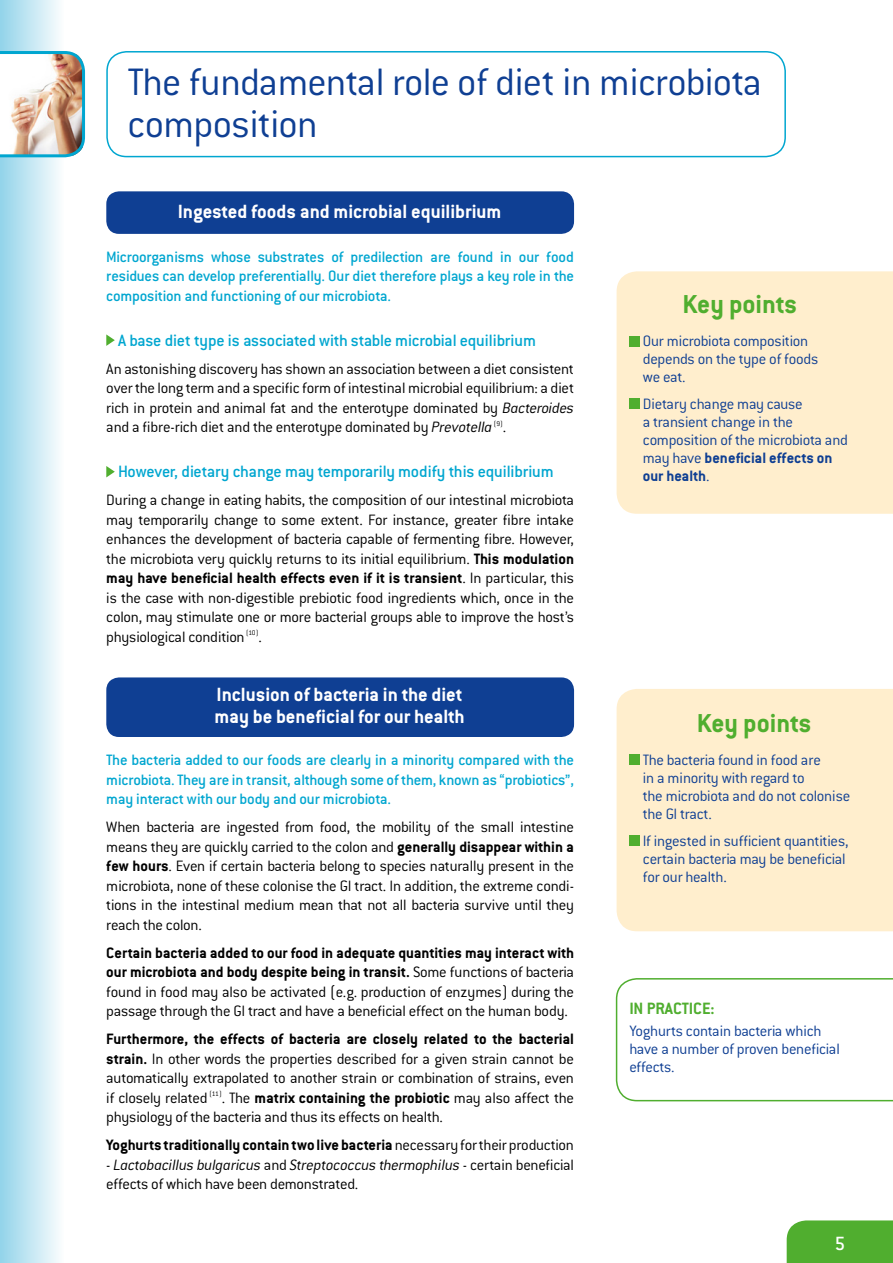
<style>
.page{position:relative;width:893px;height:1263px;background:#fff}
.page>*{position:absolute;margin:0;border:0;box-sizing:border-box;transform-origin:0 0}
.t1{font:300 42px/42px "Conduit ITC";letter-spacing:-.015em;color:#0f3f93}
.t2{font:700 28.5px "Conduit ITC";color:#50ae2f}
.t3{font:700 21px/22.5px "Conduit ITC";color:#fff}
.t4{font:500 21px "Conduit ITC";color:#fff}
.t5{font:500 18px "Conduit ITC";letter-spacing:-.01em;color:#00a6d0}
.t6{font:700 18px "Conduit ITC";color:#50ae2f}
.t7{font:300 16.5px/19.5px "Conduit ITC";letter-spacing:-.015em;color:#000;text-align:justify}
.t8{font:300 16.5px/18px "Conduit ITC";letter-spacing:-.015em;color:#0f3f93}
.t9{font:500 16.5px/19.5px "Conduit ITC";letter-spacing:-.015em;color:#00a6d0;text-align:justify}
.t10{font:700 16.5px "Conduit ITC";color:#000}
.t11{font:300 7.35px "Conduit ITC";color:#000}
.s1{font-style:italic}
.s2{font-weight:700}
.s3{font-weight:300}
</style>
<div class="page">
<div style="left:0;top:0;width:64px;height:1263px;background:linear-gradient(to right,#92d3e9,#fbfdfe)"></div>
<div style="left:787px;top:1220px;width:106px;height:43px;background:#50ae2f"></div>
<img style="left:0;top:50px;width:86px;height:109px">
<div style="left:617px;top:271px;width:276px;height:243px;background:#ffeecd"></div>
<div style="left:617px;top:689px;width:276px;height:242px;background:#ffeecd"></div>
<div style="left:106px;top:51px;width:680px;height:106px;border:2px solid #00a6d0;border-radius:20px"></div>
<svg style="left:615px;top:978px;width:278px;height:124px"></svg>
<div style="left:106px;top:191px;width:468px;height:43px;background:#0f3f93;border-radius:13px"></div>
<svg style="left:106px;top:334px;width:9px;height:12px"></svg>
<svg style="left:106px;top:466px;width:9px;height:11px"></svg>
<div style="left:106px;top:677px;width:468px;height:60px;background:#0f3f93;border-radius:13px"></div>
<div style="left:629px;top:336px;width:11px;height:10px;background:#50ae2f"></div>
<div style="left:629px;top:398px;width:11px;height:11px;background:#50ae2f"></div>
<div style="left:629px;top:755px;width:11px;height:10px;background:#50ae2f"></div>
<div style="left:629px;top:835px;width:11px;height:11px;background:#50ae2f"></div>
<h1 class="t1" style="left:128px;top:61px;width:636px">The fundamental role of diet in microbiota composition</h1>
<p class="t3" style="left:178px;top:199px;width:325px">Ingested foods and microbial equilibrium</p>
<p class="t9" style="left:106px;top:247px;width:469px">Microorganisms whose substrates of predilection are found in our food residues can develop preferentially. Our diet therefore plays a key role in the composition and functioning of our microbiota.</p>
<p class="t5" style="left:118px;top:330px;width:419px">A base diet type is associated with stable microbial equilibrium</p>
<p class="t7" style="left:106px;top:359px;width:469px">An astonishing discovery has shown an association between a diet consistent over the long term and a specific form of intestinal microbial equilibrium: a diet rich in protein and animal fat and the enterotype dominated by <span class="s1">Bacteroides </span>and a fibre-rich diet and the enterotype dominated by <span class="s1">Prevotella</span></p>
<p class="t11" style="left:494px;top:419px;width:11px">(9)</p>
<p class="t7" style="left:503px;top:418px;width:5px">.</p>
<p class="t5" style="left:118px;top:462px;width:437px">However, dietary change may temporarily modify this equilibrium</p>
<p class="t7" style="left:106px;top:491px;width:469px">During a change in eating habits, the composition of our intestinal microbiota may temporarily change to some extent. For instance, greater fibre intake enhances the development of bacteria capable of fermenting fibre. However, the microbiota very quickly returns to its initial equilibrium. <span class="s2">This modulation may have beneficial health effects even if it is transient</span>. In particular, this is the case with non-digestible prebiotic food ingredients which, once in the colon, may stimulate one or more bacterial groups able to improve the host’s physiological condition</p>
<p class="t11" style="left:246px;top:629px;width:14px">(10)</p>
<p class="t7" style="left:258px;top:627px;width:5px">.</p>
<p class="t3" style="left:214px;top:683px;width:252px">Inclusion of bacteria in the diet may be beneficial for our health</p>
<p class="t9" style="left:106px;top:750px;width:469px">The bacteria added to our foods are clearly in a minority compared with the microbiota. They are in transit, although some of them, known as “probiotics”, may interact with our body and our microbiota.</p>
<p class="t7" style="left:106px;top:817px;width:469px">When bacteria are ingested from food, the mobility of the small intestine means they are quickly carried to the colon and <span class="s2">generally disappear within a few hours</span>. Even if certain bacteria belong to species naturally present in the microbiota, none of these colonise the GI tract. In addition, the extreme condi&shy;tions in the intestinal medium mean that not all bacteria survive until they reach the colon.</p>
<p class="t7" style="left:106px;top:943px;width:469px"><span class="s2">Certain bacteria added to our food in adequate quantities may interact with our microbiota and body despite being in transit.</span> Some functions of bacteria found in food may also be activated (e.g. production of enzymes) during the passage through the GI tract and have a beneficial effect on the human body.</p>
<p class="t7" style="left:106px;top:1029px;width:469px"><span class="s2">Furthermore, the effects of bacteria are closely related to the bacterial strain.</span> In other words the properties described for a given strain cannot be automatically extrapolated to another strain or combination of strains, even if closely related</p>
<p class="t11" style="left:209px;top:1090px;width:14px">(11)</p>
<p class="t7" style="left:106px;top:1088px;width:469px;text-indent:115px">. The <span class="s2">matrix containing the probiotic</span> may also affect the physiology of the bacteria and thus its effects on health.</p>
<p class="t10" style="left:106px;top:1135px;width:469px">Yoghurts traditionally contain two live bacteria <span class="s3">necessary for their production</span></p>
<p class="t7" style="left:106px;top:1155px;width:469px">- <span class="s1">Lactobacillus bulgaricus</span> and <span class="s1">Streptococcus thermophilus</span> - certain beneficial effects of which have been demonstrated.</p>
<h2 class="t2" style="left:682px;top:287px;width:116px">Key points</h2>
<p class="t8" style="left:643px;top:332px;width:177px">Our microbiota composition depends on the type of foods we eat.</p>
<p class="t8" style="left:643px;top:395px;width:207px">Dietary change may cause<br>a transient change in the composition of the microbiota and may have <span class="s2">beneficial effects on our health</span>.</p>
<h2 class="t2" style="left:697px;top:706px;width:116px">Key points</h2>
<p class="t8" style="left:643px;top:751px;width:209px">The bacteria found in food are<br>in a minority with regard to<br>the microbiota and do not colonise the GI tract.</p>
<p class="t8" style="left:643px;top:832px;width:207px">If ingested in sufficient quantities, certain bacteria may be beneficial for our health.</p>
<p class="t6" style="left:629px;top:998px;width:87px">IN PRACTICE:</p>
<p class="t8" style="left:629px;top:1022px;width:212px">Yoghurts contain bacteria which have a number of proven beneficial effects.</p>
<p class="t4" style="left:834px;top:1231px;width:12px">5</p>
</div>
